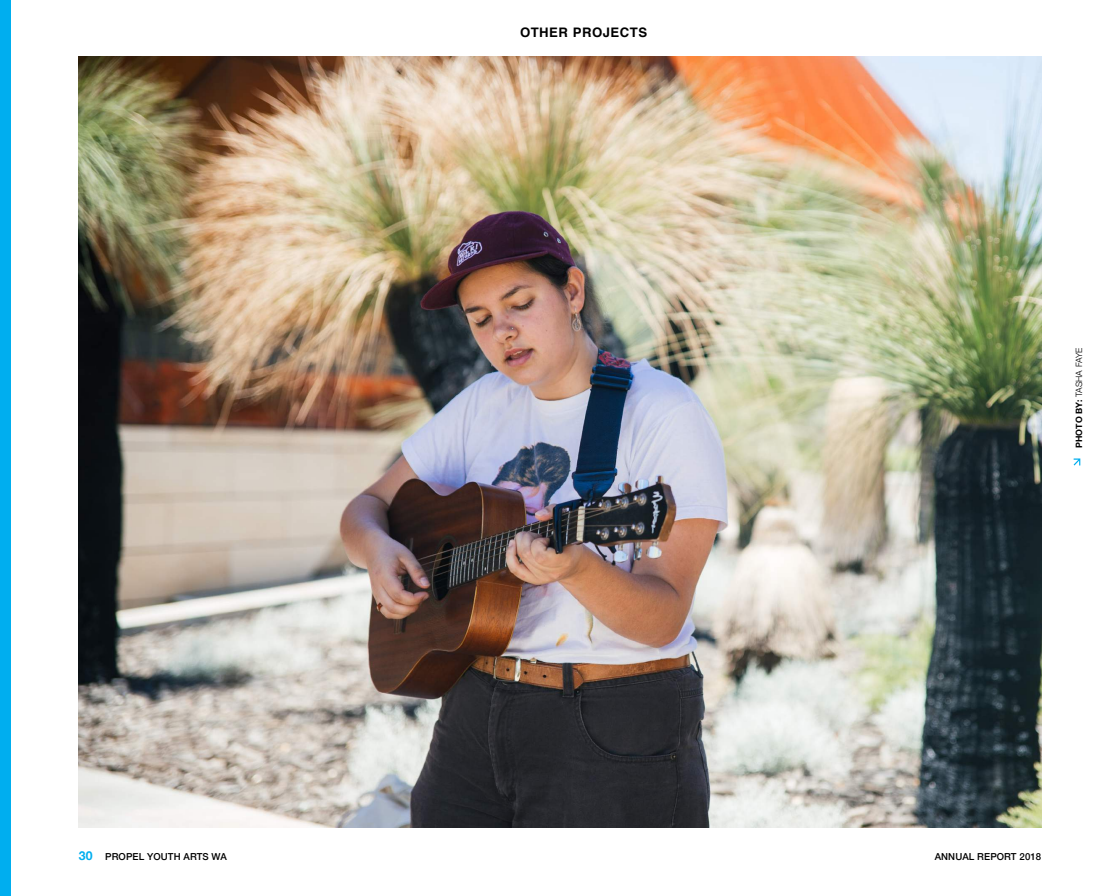
<style>
.page{position:relative;width:1120px;height:896px;background:#fff}
.page>*{position:absolute;margin:0;border:0;box-sizing:border-box;transform-origin:0 0}
.t1{font:700 13.12px "Helvetica";letter-spacing:.04em;color:#000}
.t2{font:700 12.25px "Helvetica Neue";color:#00aeef}
.t3{font:500 9.62px "Helvetica Neue";letter-spacing:.01em;color:#000}
.t4{font:300 8.75px "Helvetica Neue";letter-spacing:-.025em;color:#000}
.s1{font-weight:700}
</style>
<div class="page">
<div style="left:0;top:0;width:10px;height:896px;background:#00aeef"></div>
<svg style="left:1074px;top:458px;width:6px;height:8px"></svg>
<img style="left:79px;top:57px;width:962px;height:771px">
<h1 class="t1" style="left:520px;top:22px;width:101px">OTHER PROJECTS</h1>
<p class="t4" style="left:1072px;top:448px;width:102px;rotate:-90deg"><span class="s1">PHOTO BY:</span> TASHA FAYE</p>
<p class="t2" style="left:79px;top:846px;width:15px">30</p>
<p class="t3" style="left:105px;top:849px;width:123px">PROPEL YOUTH ARTS WA</p>
<p class="t3" style="left:935px;top:849px;width:108px">ANNUAL REPORT 2018</p>
</div>
